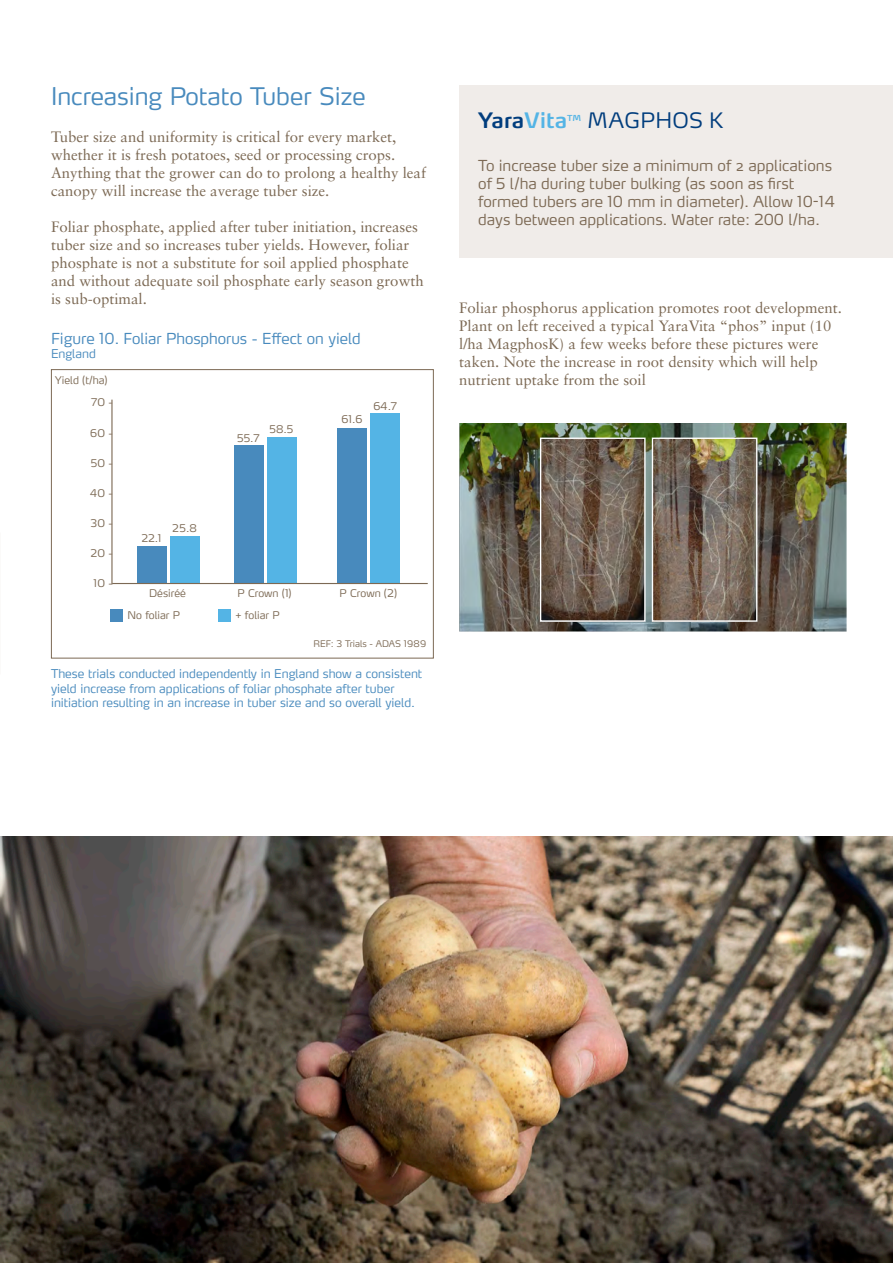
<style>
.page{position:relative;width:893px;height:1263px;background:#fff}
.page>*{position:absolute;margin:0;border:0;box-sizing:border-box;transform-origin:0 0}
.t1{font:300 24px "Yara Max LF";color:#488abd}
.t2{font:600 21.15px "Max OT";color:#013d7d}
.t3{font:300 21.15px "Max OT";letter-spacing:.01em;color:#013d7d}
.t4{font:15px/18px "Sabon LT Pro";color:#7c6954}
.t5{font:300 15px/18px "Max OT";color:#7c6954}
.t6{font:300 15px "Yara Max LF";color:#488abd}
.t7{font:300 12px/14.4px "Yara Max LF";color:#488abd}
.t8{font:300 10.5px "Yara Max LF";color:#7c6954}
.t9{font:300 9px "Yara Max LF";color:#7c6954}
.t10{font:600 8.25px "Max OT";color:#54b4e5}
.s1{font-family:"Max OT"}
.s2{color:#54b4e5}
</style>
<div class="page">
<div style="left:51px;top:369px;width:383px;height:289px;background:#fff;border:1px solid #7c6954"></div>
<hr style="left:111px;top:400px;width:2px;height:184px;background:#7c6954">
<div style="left:137px;top:546px;width:29px;height:38px;background:#488abd"></div>
<div style="left:170px;top:536px;width:29px;height:48px;background:#54b4e5"></div>
<div style="left:337px;top:428px;width:30px;height:156px;background:#488abd"></div>
<div style="left:370px;top:413px;width:30px;height:171px;background:#54b4e5"></div>
<div style="left:234px;top:446px;width:29px;height:138px;background:#488abd"></div>
<div style="left:267px;top:437px;width:29px;height:147px;background:#54b4e5"></div>
<hr style="left:112px;top:583px;width:316px;height:1px;background:#7c6954">
<div style="left:111px;top:610px;width:12px;height:12px;background:#488abd"></div>
<div style="left:218px;top:610px;width:13px;height:12px;background:#54b4e5"></div>
<div style="left:459px;top:85px;width:434px;height:172px;background:#f0ece9"></div>
<img style="left:459px;top:423px;width:387px;height:208px">
<img style="left:542px;top:440px;width:102px;height:180px">
<div style="left:540px;top:438px;width:106px;height:184px;border:1px solid #fff"></div>
<img style="left:654px;top:440px;width:101px;height:180px">
<div style="left:652px;top:438px;width:105px;height:184px;border:1px solid #fff"></div>
<img style="left:0;top:837px;width:893px;height:426px">
<p class="t1" style="left:51px;top:81px;width:316px">Increasing Potato Tuber Size</p>
<p class="t4" style="left:51px;top:127px;width:377px">Tuber size and uniformity is critical for every market, whether it is fresh potatoes, seed or processing crops.<br>Anything that the grower can do to prolong a healthy leaf canopy will increase the average tuber size.</p>
<p class="t4" style="left:51px;top:217px;width:374px">Foliar phosphate, applied after tuber initiation, increases tuber size and so increases tuber yields. However, foliar phosphate is not a substitute for soil applied phosphate and without adequate soil phosphate early season growth is sub-optimal.</p>
<p class="t6" style="left:51px;top:329px;width:311px"><span class="s1">Figure 10.</span> Foliar Phosphorus - Effect on yield</p>
<p class="t7" style="left:51px;top:346px;width:46px">England</p>
<p class="t8" style="left:55px;top:374px;width:54px">Yield (t/ha)</p>
<p class="t8" style="left:91px;top:396px;width:23px">70 -</p>
<p class="t8" style="left:90px;top:426px;width:24px">60 -</p>
<p class="t8" style="left:91px;top:456px;width:23px">50 -</p>
<p class="t8" style="left:90px;top:486px;width:24px">40 -</p>
<p class="t8" style="left:90px;top:516px;width:23px">30 -</p>
<p class="t8" style="left:90px;top:546px;width:24px">20 -</p>
<p class="t8" style="left:93px;top:576px;width:21px">10 -</p>
<p class="t8" style="left:141px;top:531px;width:21px">22.1</p>
<p class="t8" style="left:172px;top:521px;width:26px">25.8</p>
<p class="t8" style="left:149px;top:586px;width:38px">Désiréé</p>
<p class="t8" style="left:237px;top:432px;width:24px">55.7</p>
<p class="t8" style="left:269px;top:423px;width:26px">58.5</p>
<p class="t8" style="left:238px;top:586px;width:56px">P Crown (1)</p>
<p class="t8" style="left:128px;top:609px;width:54px">No foliar P</p>
<p class="t8" style="left:236px;top:609px;width:46px">+ foliar P</p>
<p class="t8" style="left:341px;top:412px;width:23px">61.6</p>
<p class="t8" style="left:373px;top:399px;width:25px">64.7</p>
<p class="t8" style="left:340px;top:586px;width:59px">P Crown (2)</p>
<p class="t9" style="left:313px;top:638px;width:114px">REF: 3 Trials - ADAS 1989</p>
<p class="t7" style="left:51px;top:667px;width:373px">These trials conducted independently in England show a consistent yield increase from applications of foliar phosphate after tuber initiation resulting in an increase in tuber size and so overall yield.</p>
<p class="t2" style="left:478px;top:107px;width:91px">Yara<span class="s2">Vita</span></p>
<p class="t10" style="left:567px;top:113px;width:15px">TM</p>
<p class="t3" style="left:587px;top:107px;width:138px">MAGPHOS K</p>
<p class="t5" style="left:478px;top:156px;width:359px">To increase tuber size a minimum of 2 applications of 5 l/ha during tuber bulking (as soon as first formed tubers are 10 mm in diameter). Allow 10-14 days between applications. Water rate: 200 l/ha.</p>
<p class="t4" style="left:459px;top:298px;width:384px">Foliar phosphorus application promotes root development.<br>Plant on left received a typical YaraVita “phos” input (10 l/ha MagphosK) a few weeks before these pictures were taken. Note the increase in root density which will help nutrient uptake from the soil</p>
</div>
